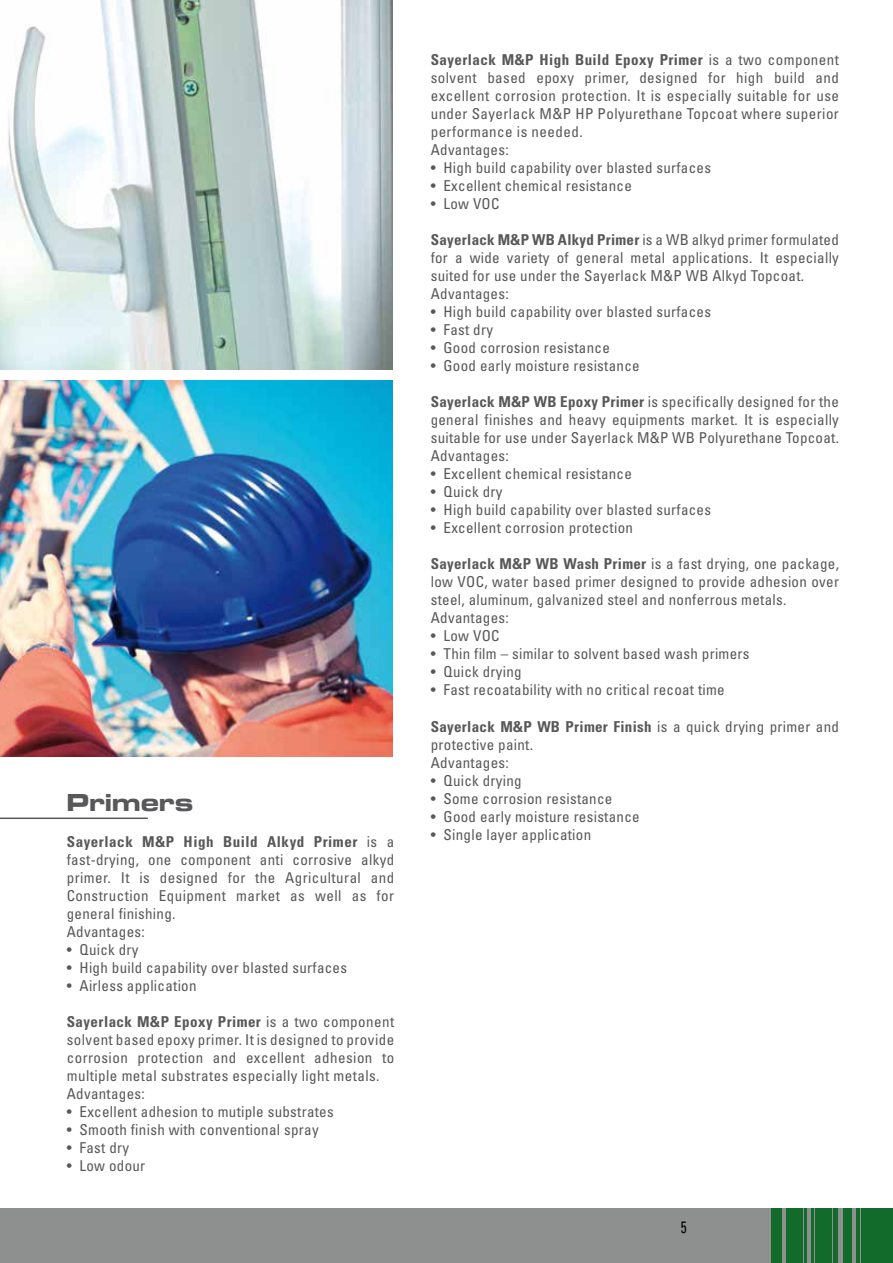
<style>
.page{position:relative;width:893px;height:1263px;background:#fff}
.page>*{position:absolute;margin:0;border:0;box-sizing:border-box;transform-origin:0 0}
.t1{font:25.5px "Microgramma D Bold Exte";letter-spacing:.02em;color:#58585a}
.t2{font:condensed 16.5px "Univers";color:#000;scale:.8 1}
.t3{font:condensed 15px/18px "Univers";letter-spacing:.02em;color:#58585a}
.s1{font-weight:700}
</style>
<div class="page">
<hr style="left:0;top:817px;width:148px;height:2px;background:#58585a">
<div style="left:0;top:1209px;width:893px;height:54px;background:#8e9090"></div>
<div style="left:871px;top:1209px;width:13px;height:54px;background:#126b2b"></div>
<hr style="left:771px;top:1209px;width:4px;height:54px;background:#126b2b">
<div style="left:843px;top:1209px;width:9px;height:54px;background:#126b2b"></div>
<div style="left:773px;top:1209px;width:9px;height:54px;background:#126b2b"></div>
<hr style="left:856px;top:1209px;width:4px;height:54px;background:#126b2b">
<hr style="left:786px;top:1209px;width:4px;height:54px;background:#126b2b">
<hr style="left:861px;top:1209px;width:3px;height:54px;background:#126b2b">
<hr style="left:790px;top:1209px;width:4px;height:54px;background:#126b2b">
<div style="left:864px;top:1209px;width:7px;height:54px;background:#126b2b"></div>
<div style="left:793px;top:1209px;width:8px;height:54px;background:#126b2b"></div>
<hr style="left:801px;top:1209px;width:1px;height:54px;background:#126b2b">
<hr style="left:830px;top:1209px;width:2px;height:54px;background:#126b2b">
<hr style="left:804px;top:1209px;width:1px;height:54px;background:#126b2b">
<hr style="left:805px;top:1209px;width:2px;height:54px;background:#126b2b">
<hr style="left:811px;top:1209px;width:2px;height:54px;background:#126b2b">
<hr style="left:812px;top:1209px;width:2px;height:54px;background:#126b2b">
<div style="left:815px;top:1209px;width:5px;height:54px;background:#126b2b"></div>
<hr style="left:821px;top:1209px;width:1px;height:54px;background:#126b2b">
<hr style="left:833px;top:1209px;width:4px;height:54px;background:#126b2b">
<hr style="left:822px;top:1209px;width:3px;height:54px;background:#126b2b">
<hr style="left:829px;top:1209px;width:1px;height:54px;background:#126b2b">
<hr style="left:826px;top:1209px;width:2px;height:54px;background:#126b2b">
<div style="left:884px;top:1209px;width:9px;height:54px;background:#126b2b"></div>
<img style="left:0;top:381px;width:392px;height:376px">
<img style="left:0;top:0;width:392px;height:370px">
<h1 class="t1" style="left:67px;top:785px;width:128px">Primers</h1>
<p class="t3" style="left:67px;top:832px;width:329px"><span class="s1">Sayerlack M&amp;P High Build Alkyd Primer</span> is a fast-drying, one component anti corrosive alkyd primer. It is designed for the Agricultural and Construction Equipment market as well as for general finishing.<br>Advantages:</p>
<p class="t3" style="left:67px;top:940px;width:73px">• Quick dry</p>
<p class="t3" style="left:67px;top:958px;width:282px">• High build capability over blasted surfaces</p>
<p class="t3" style="left:67px;top:976px;width:131px">• Airless application</p>
<p class="t3" style="left:67px;top:1012px;width:329px"><span class="s1">Sayerlack M&amp;P Epoxy Primer</span> is a two component solvent based epoxy primer. It is designed to provide corrosion protection and excellent adhesion to multiple metal substrates especially light metals.<br>Advantages:</p>
<p class="t3" style="left:67px;top:1102px;width:268px">• Excellent adhesion to mutiple substrates</p>
<p class="t3" style="left:67px;top:1120px;width:253px">• Smooth finish with conventional spray</p>
<p class="t3" style="left:67px;top:1138px;width:64px">• Fast dry</p>
<p class="t3" style="left:67px;top:1156px;width:80px">• Low odour</p>
<p class="t3" style="left:431px;top:51px;width:410px"><span class="s1">Sayerlack M&amp;P High Build Epoxy Primer</span> is a two component solvent based epoxy primer, designed for high build and excellent corrosion protection. It is especially suitable for use under Sayerlack M&amp;P HP Polyurethane Topcoat where superior performance is needed.<br>Advantages:</p>
<p class="t3" style="left:431px;top:159px;width:282px">• High build capability over blasted surfaces</p>
<p class="t3" style="left:431px;top:177px;width:203px">• Excellent chemical resistance</p>
<p class="t3" style="left:431px;top:195px;width:70px">• Low VOC</p>
<p class="t3" style="left:431px;top:231px;width:410px"><span class="s1">Sayerlack M&amp;P WB Alkyd Primer</span> is a WB alkyd primer formulated for a wide variety of general metal applications. It especially suited for use under the Sayerlack M&amp;P WB Alkyd Topcoat.<br>Advantages:</p>
<p class="t3" style="left:431px;top:303px;width:282px">• High build capability over blasted surfaces</p>
<p class="t3" style="left:431px;top:321px;width:64px">• Fast dry</p>
<p class="t3" style="left:431px;top:339px;width:181px">• Good corrosion resistance</p>
<p class="t3" style="left:431px;top:357px;width:210px">• Good early moisture resistance</p>
<p class="t3" style="left:431px;top:393px;width:410px;text-align:justify"><span class="s1">Sayerlack M&amp;P WB Epoxy Primer</span> is specifically designed for the general finishes and heavy equipments market. It is especially suitable for use under Sayerlack M&amp;P WB Polyurethane Topcoat.<br>Advantages:</p>
<p class="t3" style="left:431px;top:465px;width:203px">• Excellent chemical resistance</p>
<p class="t3" style="left:431px;top:483px;width:73px">• Quick dry</p>
<p class="t3" style="left:431px;top:501px;width:282px">• High build capability over blasted surfaces</p>
<p class="t3" style="left:431px;top:519px;width:204px">• Excellent corrosion protection</p>
<p class="t3" style="left:431px;top:555px;width:410px"><span class="s1">Sayerlack M&amp;P WB Wash Primer</span> is a fast drying, one package, low VOC, water based primer designed to provide adhesion over steel, aluminum, galvanized steel and nonferrous metals.<br>Advantages:</p>
<p class="t3" style="left:431px;top:627px;width:70px">• Low VOC</p>
<p class="t3" style="left:431px;top:645px;width:320px">• Thin film – similar to solvent based wash primers</p>
<p class="t3" style="left:431px;top:663px;width:93px">• Quick drying</p>
<p class="t3" style="left:431px;top:681px;width:295px">• Fast recoatability with no critical recoat time</p>
<p class="t3" style="left:431px;top:717px;width:410px"><span class="s1">Sayerlack M&amp;P WB Primer Finish</span> is a quick drying primer and protective paint.<br>Advantages:</p>
<p class="t3" style="left:431px;top:771px;width:93px">• Quick drying</p>
<p class="t3" style="left:431px;top:789px;width:183px">• Some corrosion resistance</p>
<p class="t3" style="left:431px;top:807px;width:210px">• Good early moisture resistance</p>
<p class="t3" style="left:431px;top:825px;width:162px">• Single layer application</p>
<p class="t2" style="left:681px;top:1216px;width:9px">5</p>
</div>
